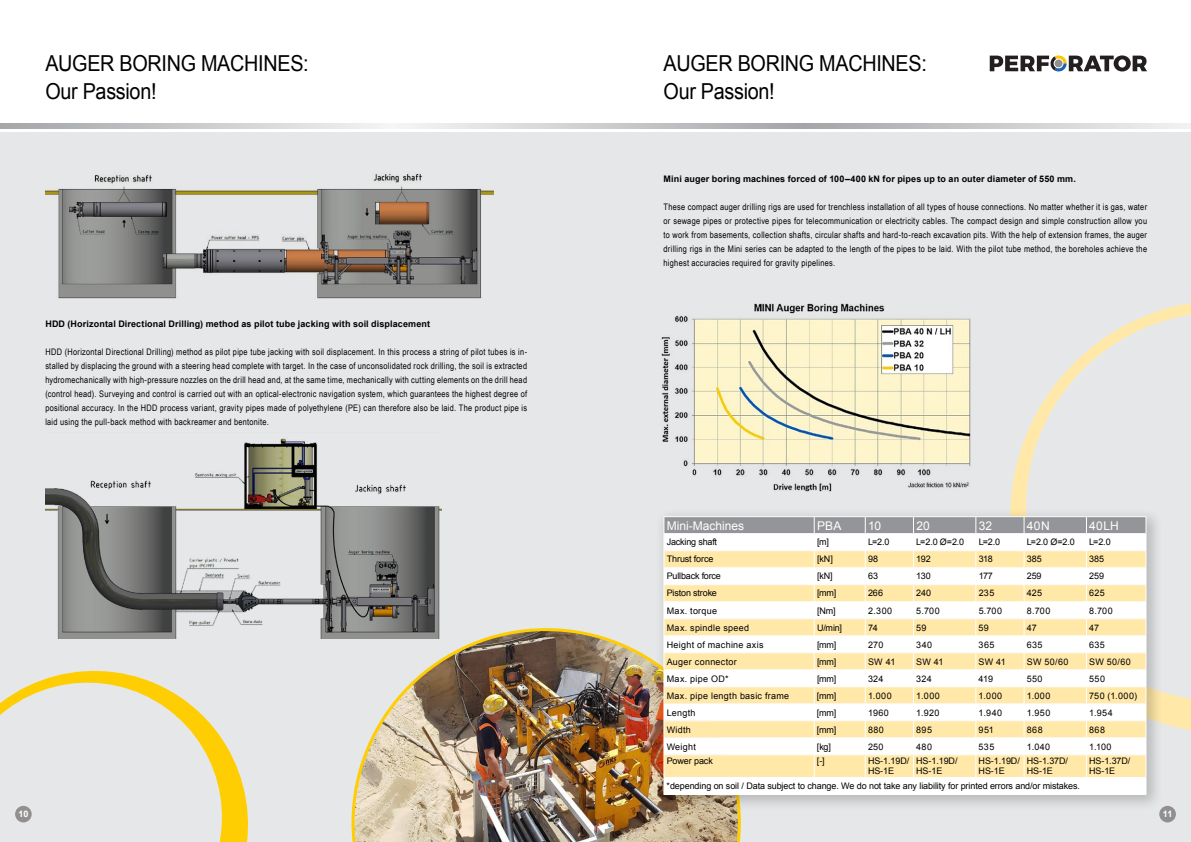
<style>
.page{position:relative;width:1191px;height:842px;background:#fff}
.page>*{position:absolute;margin:0;border:0;box-sizing:border-box;transform-origin:0 0}
.t1{font:22px/28px "Arial";letter-spacing:-.015em;color:#000;scale:.9 1}
.t2{font:12px "Arial";color:#fff}
.t3{font:9px/14px "Arial Narrow";letter-spacing:.03em;color:#000;text-align:justify}
.t4{font:9px/10px "Arial";color:#000}
.t5{font:700 9px "Arial";letter-spacing:.015em;color:#000}
.t6{font:9px "Arial";letter-spacing:.035em;color:#000}
.t7{font:9px "Arial";letter-spacing:-.02em;color:#000}
.t8{font:9px "Arial";letter-spacing:.03em;color:#000}
.t9{font:700 9px "Arial";color:#fff}
</style>
<div class="page">
<div style="left:0;top:132px;width:1191px;height:710px;background:#e6e7e8"></div>
<img style="left:45px;top:438px;width:396px;height:200px">
<img style="left:45px;top:174px;width:448px;height:125px">
<svg style="left:0;top:670px;width:248px;height:172px"></svg>
<svg style="left:0;top:124px;width:1191px;height:5px;background:#caccce"></svg>
<div style="left:15px;top:806px;width:17px;height:16px;background:#928f8f;border-radius:50%"></div>
<div style="left:1159px;top:806px;width:16px;height:16px;background:#928f8f;border-radius:50%"></div>
<img style="left:351px;top:628px;width:390px;height:214px">
<svg style="left:1010px;top:303px;width:181px;height:427px"></svg>
<svg style="left:1026px;top:313px;width:165px;height:388px"></svg>
<svg style="left:989px;top:55px;width:158px;height:17px"></svg>
<div style="left:655px;top:508px;width:507px;height:303px;background:#000;opacity:.2"></div>
<hr style="left:663px;top:794px;width:151px;height:1px;background:#fff">
<hr style="left:814px;top:794px;width:51px;height:1px;background:#fff">
<hr style="left:865px;top:794px;width:48px;height:1px;background:#fff">
<hr style="left:913px;top:794px;width:63px;height:1px;background:#fff">
<hr style="left:976px;top:794px;width:48px;height:1px;background:#fff">
<hr style="left:1024px;top:794px;width:62px;height:1px;background:#fff">
<hr style="left:1086px;top:794px;width:60px;height:1px;background:#fff">
<hr style="left:663px;top:516px;width:151px;height:1px;background:#fff">
<hr style="left:814px;top:516px;width:51px;height:1px;background:#fff">
<hr style="left:865px;top:516px;width:48px;height:1px;background:#fff">
<hr style="left:913px;top:516px;width:63px;height:1px;background:#fff">
<hr style="left:976px;top:516px;width:48px;height:1px;background:#fff">
<hr style="left:1024px;top:516px;width:62px;height:1px;background:#fff">
<hr style="left:1086px;top:516px;width:60px;height:1px;background:#fff">
<svg style="left:663px;top:517px;width:483px;height:277px;background:#f8eed4"></svg>
<img style="left:661px;top:303px;width:310px;height:188px">
<h1 class="t1" style="left:45px;top:49px;width:294px">AUGER BORING MACHINES:<br>Our Passion!</h1>
<h1 class="t1" style="left:663px;top:49px;width:294px">AUGER BORING MACHINES:<br>Our Passion!</h1>
<p class="t5" style="left:45px;top:317px;width:386px">HDD (Horizontal Directional Drilling) method as pilot tube jacking with soil displacement</p>
<p class="t3" style="left:45px;top:344px;width:483px">HDD (Horizontal Directional Drilling) method as pilot pipe tube jacking with soil displacement. In this process a string of pilot tubes is in&shy;stalled by displacing the ground with a steering head complete with target. In the case of unconsolidated rock drilling, the soil is extracted hydromechanically with high-pressure nozzles on the drill head and, at the same time, mechanically with cutting elements on the drill head (control head). Surveying and control is carried out with an optical-electronic navigation system, which guarantees the highest degree of positional accuracy. In the HDD process variant, gravity pipes made of polyethylene (PE) can therefore also be laid. The product pipe is laid using the pull-back method with backreamer and bentonite.</p>
<p class="t5" style="left:663px;top:173px;width:414px">Mini auger boring machines forced of 100–400 kN for pipes up to an outer diameter of 550 mm.</p>
<p class="t3" style="left:663px;top:200px;width:485px">These compact auger drilling rigs are used for trenchless installation of all types of house connections. No matter whether it is gas, water or sewage pipes or protective pipes for telecommunication or electricity cables. The compact design and simple construction allow you to work from basements, collection shafts, circular shafts and hard-to-reach excavation pits. With the help of extension frames, the auger drilling rigs in the Mini series can be adapted to the length of the pipes to be laid. With the pilot tube method, the boreholes achieve the highest accuracies required for gravity pipelines.</p>
<h2 class="t2" style="left:667px;top:517px;width:79px">Mini-Machines</h2>
<h2 class="t2" style="left:817px;top:517px;width:26px">PBA</h2>
<h2 class="t2" style="left:868px;top:517px;width:15px">10</h2>
<h2 class="t2" style="left:916px;top:517px;width:15px">20</h2>
<h2 class="t2" style="left:978px;top:517px;width:15px">32</h2>
<h2 class="t2" style="left:1027px;top:517px;width:24px">40N</h2>
<h2 class="t2" style="left:1089px;top:517px;width:31px">40LH</h2>
<p class="t7" style="left:667px;top:536px;width:52px">Jacking shaft</p>
<p class="t4" style="left:817px;top:537px;width:13px">[m]</p>
<p class="t4" style="left:868px;top:537px;width:23px">L=2.0</p>
<p class="t4" style="left:916px;top:537px;width:49px">L=2.0 Ø=2.0</p>
<p class="t4" style="left:978px;top:537px;width:23px">L=2.0</p>
<p class="t4" style="left:1027px;top:537px;width:49px">L=2.0 Ø=2.0</p>
<p class="t4" style="left:1089px;top:537px;width:23px">L=2.0</p>
<p class="t4" style="left:667px;top:554px;width:48px">Thrust force</p>
<p class="t4" style="left:817px;top:554px;width:17px">[kN]</p>
<p class="t4" style="left:868px;top:554px;width:12px">98</p>
<p class="t4" style="left:916px;top:554px;width:16px">192</p>
<p class="t4" style="left:978px;top:554px;width:16px">318</p>
<p class="t4" style="left:1027px;top:554px;width:16px">385</p>
<p class="t4" style="left:1089px;top:554px;width:16px">385</p>
<p class="t7" style="left:667px;top:570px;width:56px">Pullback force</p>
<p class="t4" style="left:817px;top:571px;width:17px">[kN]</p>
<p class="t4" style="left:868px;top:571px;width:11px">63</p>
<p class="t4" style="left:916px;top:571px;width:16px">130</p>
<p class="t4" style="left:978px;top:571px;width:16px">177</p>
<p class="t4" style="left:1027px;top:571px;width:16px">259</p>
<p class="t4" style="left:1089px;top:571px;width:16px">259</p>
<p class="t4" style="left:667px;top:588px;width:52px">Piston stroke</p>
<p class="t4" style="left:817px;top:588px;width:21px">[mm]</p>
<p class="t4" style="left:868px;top:588px;width:16px">266</p>
<p class="t4" style="left:916px;top:588px;width:16px">240</p>
<p class="t4" style="left:978px;top:588px;width:17px">235</p>
<p class="t4" style="left:1026px;top:588px;width:17px">425</p>
<p class="t4" style="left:1089px;top:588px;width:17px">625</p>
<p class="t6" style="left:666px;top:604px;width:52px">Max. torque</p>
<p class="t4" style="left:817px;top:605px;width:20px">[Nm]</p>
<p class="t4" style="left:868px;top:605px;width:26px">2.300</p>
<p class="t4" style="left:916px;top:605px;width:25px">5.700</p>
<p class="t4" style="left:978px;top:605px;width:25px">5.700</p>
<p class="t4" style="left:1026px;top:605px;width:25px">8.700</p>
<p class="t4" style="left:1089px;top:605px;width:25px">8.700</p>
<p class="t6" style="left:666px;top:621px;width:84px">Max. spindle speed</p>
<p class="t4" style="left:817px;top:622px;width:27px">U/min]</p>
<p class="t4" style="left:868px;top:622px;width:11px">74</p>
<p class="t4" style="left:916px;top:622px;width:12px">59</p>
<p class="t4" style="left:978px;top:622px;width:12px">59</p>
<p class="t4" style="left:1026px;top:622px;width:11px">47</p>
<p class="t4" style="left:1089px;top:622px;width:11px">47</p>
<p class="t8" style="left:666px;top:638px;width:98px">Height of machine axis</p>
<p class="t4" style="left:817px;top:639px;width:21px">[mm]</p>
<p class="t4" style="left:868px;top:639px;width:17px">270</p>
<p class="t4" style="left:916px;top:639px;width:17px">340</p>
<p class="t4" style="left:978px;top:639px;width:17px">365</p>
<p class="t4" style="left:1026px;top:639px;width:17px">635</p>
<p class="t4" style="left:1089px;top:639px;width:17px">635</p>
<p class="t6" style="left:666px;top:655px;width:72px">Auger connector</p>
<p class="t4" style="left:817px;top:656px;width:21px">[mm]</p>
<p class="t4" style="left:868px;top:656px;width:29px">SW 41</p>
<p class="t4" style="left:916px;top:656px;width:29px">SW 41</p>
<p class="t4" style="left:978px;top:656px;width:29px">SW 41</p>
<p class="t4" style="left:1026px;top:656px;width:43px">SW 50/60</p>
<p class="t4" style="left:1089px;top:656px;width:43px">SW 50/60</p>
<p class="t6" style="left:666px;top:672px;width:64px">Max. pipe OD*</p>
<p class="t4" style="left:817px;top:673px;width:21px">[mm]</p>
<p class="t4" style="left:868px;top:673px;width:17px">324</p>
<p class="t4" style="left:916px;top:673px;width:17px">324</p>
<p class="t4" style="left:978px;top:673px;width:16px">419</p>
<p class="t4" style="left:1026px;top:673px;width:17px">550</p>
<p class="t4" style="left:1089px;top:673px;width:17px">550</p>
<p class="t6" style="left:666px;top:689px;width:124px">Max. pipe length basic frame</p>
<p class="t4" style="left:817px;top:690px;width:21px">[mm]</p>
<p class="t4" style="left:868px;top:690px;width:25px">1.000</p>
<p class="t4" style="left:916px;top:690px;width:25px">1.000</p>
<p class="t4" style="left:978px;top:690px;width:25px">1.000</p>
<p class="t4" style="left:1026px;top:690px;width:25px">1.000</p>
<p class="t4" style="left:1089px;top:690px;width:49px">750 (1.000)</p>
<p class="t4" style="left:666px;top:707px;width:30px">Length</p>
<p class="t4" style="left:817px;top:707px;width:21px">[mm]</p>
<p class="t4" style="left:868px;top:707px;width:22px">1960</p>
<p class="t4" style="left:916px;top:707px;width:25px">1.920</p>
<p class="t4" style="left:978px;top:707px;width:25px">1.940</p>
<p class="t4" style="left:1026px;top:707px;width:25px">1.950</p>
<p class="t4" style="left:1089px;top:707px;width:25px">1.954</p>
<p class="t4" style="left:666px;top:724px;width:26px">Width</p>
<p class="t4" style="left:817px;top:724px;width:21px">[mm]</p>
<p class="t4" style="left:868px;top:724px;width:17px">880</p>
<p class="t4" style="left:916px;top:724px;width:17px">895</p>
<p class="t4" style="left:978px;top:724px;width:17px">951</p>
<p class="t4" style="left:1026px;top:724px;width:17px">868</p>
<p class="t4" style="left:1089px;top:724px;width:17px">868</p>
<p class="t4" style="left:666px;top:741px;width:31px">Weight</p>
<p class="t4" style="left:817px;top:741px;width:15px">[kg]</p>
<p class="t4" style="left:868px;top:741px;width:17px">250</p>
<p class="t4" style="left:916px;top:741px;width:17px">480</p>
<p class="t4" style="left:978px;top:741px;width:17px">535</p>
<p class="t4" style="left:1026px;top:741px;width:25px">1.040</p>
<p class="t4" style="left:1089px;top:741px;width:24px">1.100</p>
<p class="t4" style="left:666px;top:756px;width:48px">Power pack</p>
<p class="t4" style="left:817px;top:756px;width:9px">[-]</p>
<p class="t4" style="left:868px;top:756px;width:43px">HS-1.19D/<br>HS-1E</p>
<p class="t4" style="left:916px;top:756px;width:43px">HS-1.19D/<br>HS-1E</p>
<p class="t4" style="left:978px;top:756px;width:43px">HS-1.19D/<br>HS-1E</p>
<p class="t4" style="left:1026px;top:756px;width:43px">HS-1.37D/<br>HS-1E</p>
<p class="t4" style="left:1089px;top:756px;width:43px">HS-1.37D/<br>HS-1E</p>
<p class="t4" style="left:666px;top:781px;width:415px">*depending on soil / Data subject to change. We do not take any liability for printed errors and/or mistakes.</p>
<p class="t9" style="left:18px;top:808px;width:12px">10</p>
<p class="t9" style="left:1162px;top:808px;width:11px">11</p>
</div>
